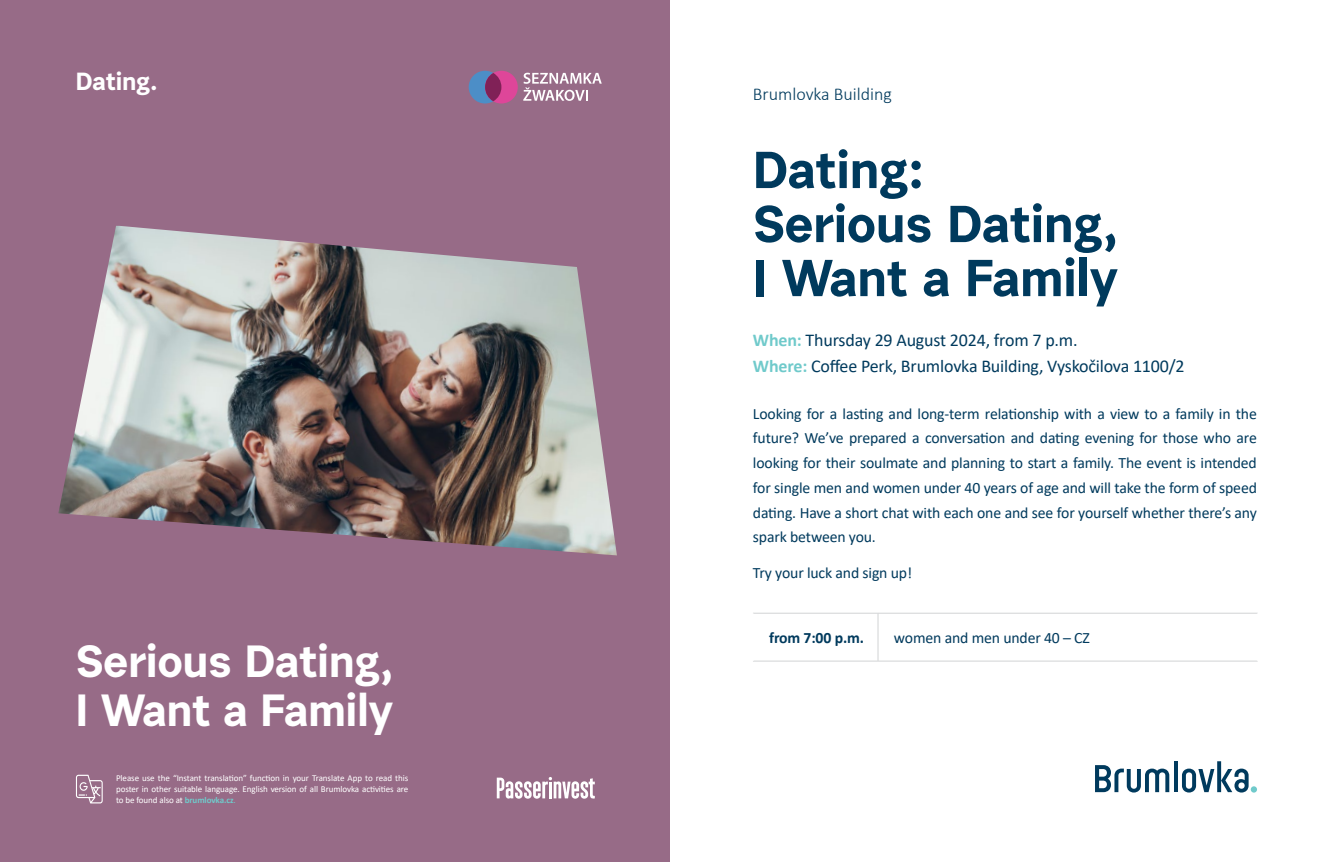
<style>
.page{position:relative;width:1340px;height:862px;background:#fff}
.page>*{position:absolute;margin:0;border:0;box-sizing:border-box;transform-origin:0 0}
.t1{font:700 51.75px/54px "Urban Grotesk Re Bo";letter-spacing:-.01em;color:#003a5d}
.t2{font:700 45px/49.5px "Urban Grotesk Re Bo";letter-spacing:-.01em;color:#fff}
.t3{font:700 24.75px "Urban Grotesk Re Bo";letter-spacing:-.01em;color:#fff}
.t4{font:18px/26.3px "Calibri";letter-spacing:-.01em;color:#003a5d}
.t5{font:300 18px "Calibri";color:#003a5d}
.t6{font:15.75px/24.8px "Calibri";letter-spacing:-.01em;color:#003a5d;text-align:justify}
.t7{font:700 15.75px "Calibri";letter-spacing:-.01em;color:#003a5d}
.t8{font:9px/10.8px "Calibri";letter-spacing:-.01em;color:#fff;text-align:justify}
.s1{font-weight:700;color:#70cacb}
.s2{color:#70cacb}
</style>
<div class="page">
<hr style="left:753px;top:612px;width:125px;height:1px;background:#d1d3d4">
<hr style="left:878px;top:612px;width:379px;height:1px;background:#d1d3d4">
<hr style="left:877px;top:613px;width:1px;height:47px;background:#d1d3d4">
<hr style="left:753px;top:660px;width:125px;height:1px;background:#d1d3d4">
<hr style="left:878px;top:660px;width:379px;height:1px;background:#d1d3d4">
<svg style="left:1095px;top:765px;width:74px;height:27px"></svg>
<svg style="left:1174px;top:761px;width:3px;height:30px"></svg>
<svg style="left:1182px;top:761px;width:66px;height:31px"></svg>
<svg style="left:1250px;top:785px;width:6px;height:7px"></svg>
<div style="left:0;top:0;width:670px;height:861px;background:#976b87"></div>
<svg style="left:76px;top:774px;width:27px;height:29px"></svg>
<svg style="left:497px;top:777px;width:98px;height:21px"></svg>
<svg style="left:523px;top:73px;width:78px;height:28px"></svg>
<div style="left:468px;top:71px;width:33px;height:32px;background:#4c8ec7;border-radius:50%"></div>
<div style="left:485px;top:71px;width:33px;height:32px;background:#de4699;border-radius:50%"></div>
<div style="left:485px;top:73px;width:16px;height:28px;background:#802157;border-radius:50%"></div>
<img style="left:58px;top:226px;width:559px;height:329px">
<h3 class="t3" style="left:76px;top:66px;width:83px">Dating.</h3>
<h2 class="t2" style="left:76px;top:634px;width:319px">Serious Dating,<br>I Want a Family</h2>
<p class="t8" style="left:116px;top:772px;width:294px">Please use the “Instant translation” function in your Translate App to read this poster in other suitable language. English version of all Brumlovka activities are to be found also at <span class="s1">brumlovka.cz</span><span class="s2">.</span></p>
<p class="t5" style="left:753px;top:82px;width:140px">Brumlovka Building</p>
<h1 class="t1" style="left:753px;top:142px;width:367px">Dating:<br>Serious Dating,<br>I Want a Family</h1>
<p class="t4" style="left:753px;top:326px;width:433px"><span class="s1">When:</span> Thursday 29 August 2024, from 7 p.m.<br><span class="s1">Where:</span> Coffee Perk, Brumlovka Building, Vyskočilova 1100/2</p>
<p class="t6" style="left:753px;top:400px;width:505px">Looking for a lasting and long-term relationship with a view to a family in the future? We’ve prepared a conversation and dating evening for those who are looking for their soulmate and planning to start a family. The event is intended for single men and women under 40 years of age and will take the form of speed dating. Have a short chat with each one and see for yourself whether there’s any spark between you.</p>
<p class="t6" style="left:753px;top:559px;width:161px">Try your luck and sign up!</p>
<p class="t7" style="left:769px;top:626px;width:96px">from 7:00 p.m.</p>
<p class="t6" style="left:894px;top:624px;width:197px">women and men under 40 – CZ</p>
</div>
